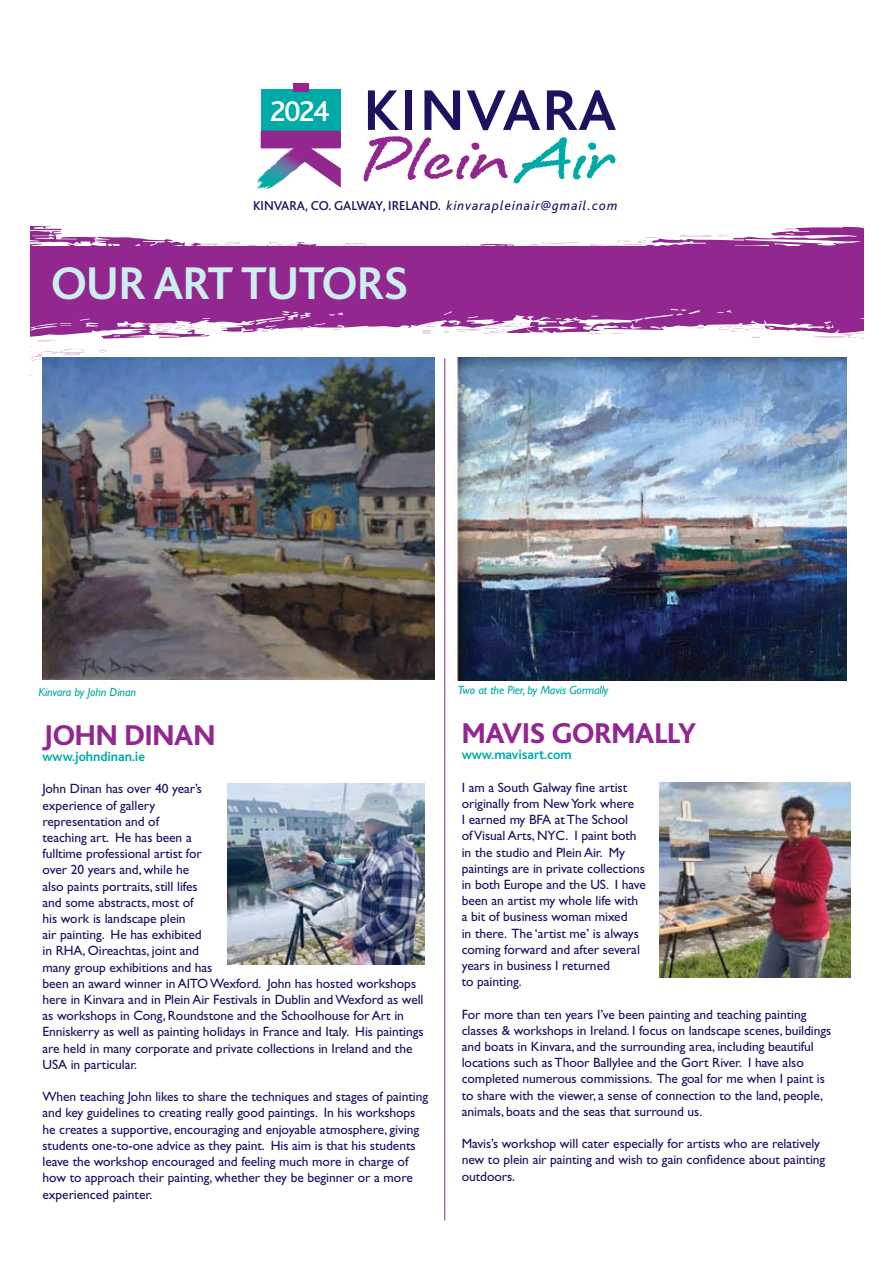
<style>
.page{position:relative;width:893px;height:1263px;background:#fff}
.page>*{position:absolute;margin:0;border:0;box-sizing:border-box;transform-origin:0 0}
.t1{font:700 48px "Bliss Caps";letter-spacing:-.01em;color:#cceeed}
.t2{font:800 30px "Bliss";letter-spacing:-.005em;color:#91278f}
.t3{font:500 30px "Bliss";color:#fff}
.t4{font:13.5px/16.2px "Gill Sans";letter-spacing:-.005em;color:#1d1160}
.t5{font:500 13.5px "Bliss";color:#1d1160}
.t6{font:700 13.5px "Bliss";letter-spacing:-.005em;color:#00aaa6}
.t7{font:italic 12px "Gill Sans";letter-spacing:-.01em;color:#00aaa6}
.s1{font-weight:400;font-style:italic}
</style>
<div class="page">
<div style="left:30px;top:226px;width:833px;height:149px;background:#91278f"></div>
<svg style="left:30px;top:315px;width:834px;height:89px;fill:#fff"></svg>
<svg style="left:30px;top:323px;width:41px;height:7px"></svg>
<svg style="left:80px;top:318px;width:18px;height:8px"></svg>
<svg style="left:114px;top:335px;width:6px;height:2px"></svg>
<svg style="left:717px;top:310px;width:15px;height:3px"></svg>
<svg style="left:154px;top:318px;width:56px;height:13px"></svg>
<svg style="left:30px;top:376px;width:1px;height:14px"></svg>
<svg style="left:99px;top:349px;width:8px;height:3px"></svg>
<svg style="left:813px;top:316px;width:51px;height:25px"></svg>
<svg style="left:422px;top:323px;width:13px;height:11px"></svg>
<svg style="left:719px;top:325px;width:45px;height:13px"></svg>
<svg style="left:221px;top:325px;width:4px;height:4px"></svg>
<svg style="left:30px;top:340px;width:54px;height:23px"></svg>
<svg style="left:256px;top:311px;width:87px;height:22px"></svg>
<svg style="left:444px;top:311px;width:85px;height:23px"></svg>
<svg style="left:538px;top:309px;width:165px;height:25px"></svg>
<svg style="left:120px;top:128px;width:744px;height:117px"></svg>
<svg style="left:135px;top:241px;width:30px;height:4px"></svg>
<svg style="left:30px;top:226px;width:90px;height:19px"></svg>
<svg style="left:225px;top:243px;width:15px;height:2px"></svg>
<svg style="left:203px;top:244px;width:15px;height:1px"></svg>
<svg style="left:590px;top:237px;width:66px;height:8px"></svg>
<svg style="left:735px;top:228px;width:127px;height:18px"></svg>
<svg style="left:681px;top:234px;width:47px;height:3px"></svg>
<svg style="left:530px;top:242px;width:48px;height:4px"></svg>
<svg style="left:269px;top:241px;width:26px;height:4px"></svg>
<svg style="left:342px;top:243px;width:24px;height:3px"></svg>
<svg style="left:363px;top:136px;width:253px;height:48px"></svg>
<svg style="left:368px;top:90px;width:31px;height:40px"></svg>
<div style="left:405px;top:90px;width:7px;height:40px;background:#1d1160"></div>
<svg style="left:424px;top:90px;width:36px;height:40px"></svg>
<svg style="left:467px;top:90px;width:73px;height:40px"></svg>
<svg style="left:547px;top:90px;width:69px;height:40px"></svg>
<div style="left:261px;top:89px;width:80px;height:57px;background:#00aaa6"></div>
<div style="left:293px;top:83px;width:15px;height:9px;background:#91278f"></div>
<svg style="left:261px;top:131px;width:80px;height:57px"></svg>
<img style="left:659px;top:783px;width:191px;height:195px">
<img style="left:43px;top:357px;width:392px;height:322px">
<img style="left:228px;top:784px;width:197px;height:180px">
<img style="left:454px;top:357px;width:392px;height:323px">
<hr style="left:444px;top:358px;width:1px;height:862px;background:#91278f">
<h2 class="t3" style="left:270px;top:96px;width:61px">2024</h2>
<p class="t5" style="left:253px;top:199px;width:366px">KINVARA, CO. GALWAY, IRELAND. <span class="s1">kinvarapleinair@gmail.com</span></p>
<h1 class="t1" style="left:51px;top:259px;width:358px">OUR ART TUTORS</h1>
<p class="t7" style="left:38px;top:685px;width:99px">Kinvara by John Dinan</p>
<p class="t7" style="left:458px;top:683px;width:152px">Two at the Pier, by Mavis Gormally</p>
<h2 class="t2" style="left:43px;top:719px;width:174px">JOHN DINAN</h2>
<p class="t6" style="left:43px;top:750px;width:104px">www.johndinan.ie</p>
<p class="t4" style="left:43px;top:781px;width:383px">John Dinan has over 40 year’s<br>experience of gallery<br>representation and of<br>teaching art. He has been a<br>fulltime professional artist for<br>over 20 years and, while he<br>also paints portraits, still lifes<br>and some abstracts, most of<br>his work is landscape plein<br>air painting. He has exhibited<br>in RHA, Oireachtas, joint and<br>many group exhibitions and has<br>been an award winner in AITO Wexford. John has hosted workshops here in Kinvara and in Plein Air Festivals in Dublin and Wexford as well as workshops in Cong, Roundstone and the Schoolhouse for Art in Enniskerry as well as painting holidays in France and Italy. His paintings are held in many corporate and private collections in Ireland and the USA in particular.</p>
<p class="t4" style="left:43px;top:1089px;width:387px">When teaching John likes to share the techniques and stages of painting and key guidelines to creating really good paintings. In his workshops he creates a supportive, encouraging and enjoyable atmosphere, giving students one-to-one advice as they paint. His aim is that his students leave the workshop encouraged and feeling much more in charge of how to approach their painting, whether they be beginner or a more experienced painter.</p>
<h2 class="t2" style="left:462px;top:718px;width:236px">MAVIS GORMALLY</h2>
<p class="t6" style="left:462px;top:748px;width:111px">www.mavisart.com</p>
<p class="t4" style="left:462px;top:779px;width:186px">I am a South Galway fine artist originally from New York where<br>I earned my BFA at The School<br>of Visual Arts, NYC. I paint both in the studio and Plein Air. My paintings are in private collections in both Europe and the US. I have been an artist my whole life with a bit of business woman mixed<br>in there. The ‘artist me’ is always coming forward and after several years in business I returned<br>to painting.</p>
<p class="t4" style="left:462px;top:1006px;width:371px">For more than ten years I’ve been painting and teaching painting classes &amp; workshops in Ireland. I focus on landscape scenes, buildings and boats in Kinvara, and the surrounding area, including beautiful locations such as Thoor Ballylee and the Gort River. I have also completed numerous commissions. The goal for me when I paint is to share with the viewer, a sense of connection to the land, people, animals, boats and the seas that surround us.</p>
<p class="t4" style="left:462px;top:1135px;width:365px">Mavis’s workshop will cater especially for artists who are relatively new to plein air painting and wish to gain confidence about painting outdoors.</p>
</div>
